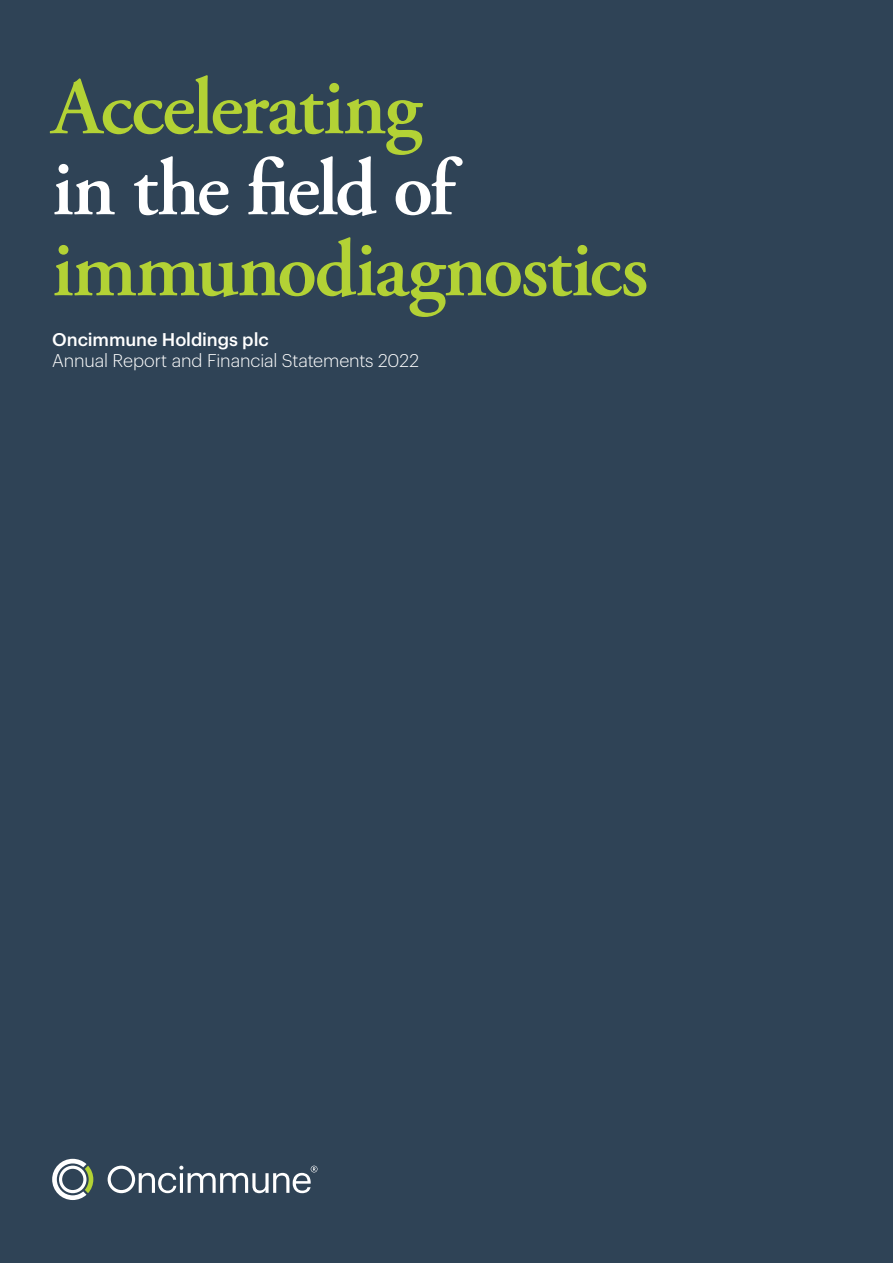
<style>
.page{position:relative;width:893px;height:1263px;background:#2f4356}
.page>*{position:absolute;margin:0;border:0;box-sizing:border-box;transform-origin:0 0}
.t1{font:600 81px "Adobe Garamond Pro";letter-spacing:-.025em;color:#b3d235}
.t2{font:600 81px "Adobe Garamond Pro";letter-spacing:-.035em;color:#fff}
.t3{font:300 18px "Graphik";letter-spacing:-.01em;color:#fff}
.t4{font:500 18px "Graphik";letter-spacing:-.005em;color:#fff}
</style>
<div class="page">
<svg style="left:108px;top:1166px;width:209px;height:27px"></svg>
<svg style="left:52px;top:1159px;width:41px;height:41px"></svg>
<h1 class="t1" style="left:52px;top:61px;width:371px">Accelerating</h1>
<h1 class="t2" style="left:52px;top:142px;width:403px">in the field of</h1>
<h1 class="t1" style="left:52px;top:223px;width:598px">immunodiagnostics</h1>
<p class="t4" style="left:52px;top:326px;width:218px">Oncimmune Holdings plc</p>
<p class="t3" style="left:52px;top:348px;width:368px">Annual Report and Financial Statements 2022</p>
</div>
